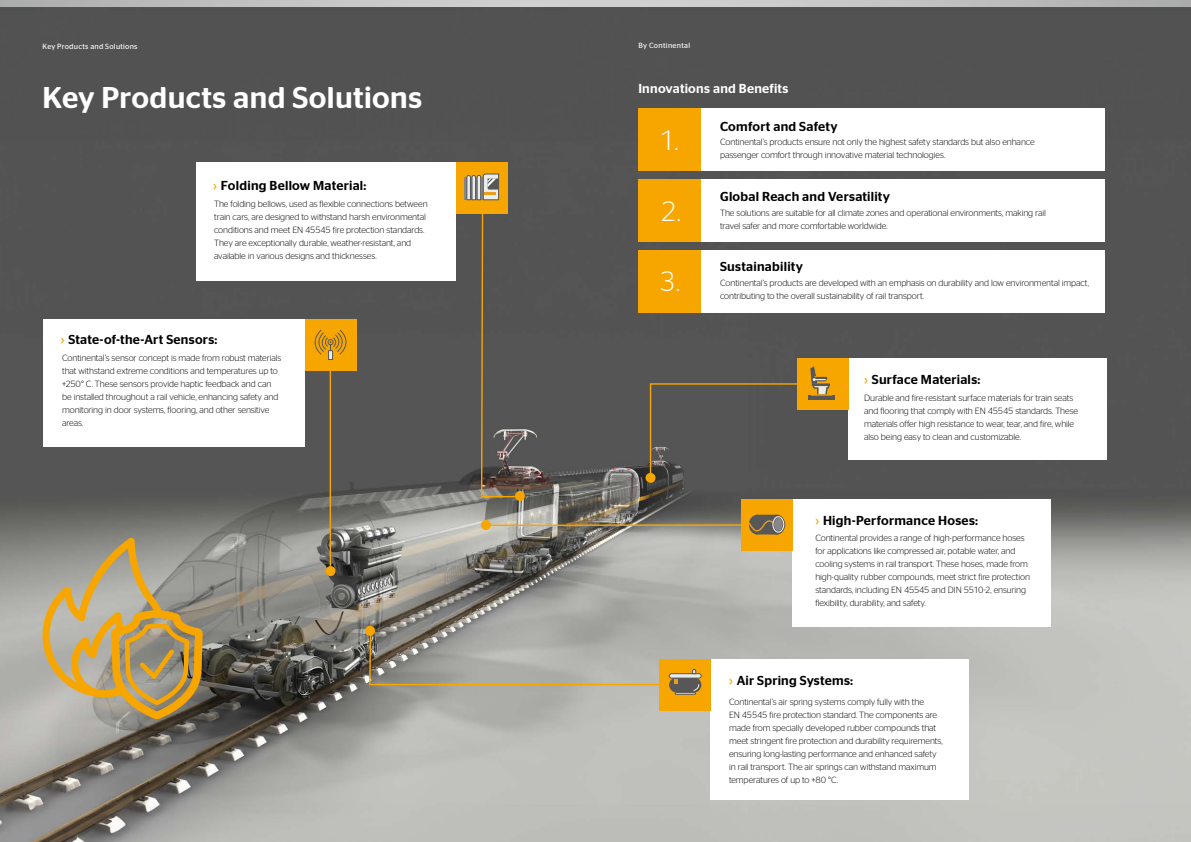
<style>
.page{position:relative;width:1191px;height:842px;background:#fff}
.page>*{position:absolute;margin:0;border:0;box-sizing:border-box;transform-origin:0 0}
.t1{font:500 30px "Continental Stag Sans";letter-spacing:.015em;color:#fff}
.t2{font:300 28px "Continental Stag Sans";color:#fff}
.t3{font:500 13px "Continental Stag Sans";letter-spacing:.02em;color:#000}
.t4{font:500 13px "Continental Stag Sans";letter-spacing:.02em;color:#fff}
.t5{font:300 9px/13px "Continental Stag Sans";letter-spacing:-.01em;color:#000}
.t6{font:7.5px "Continental Stag Sans";letter-spacing:.04em;color:#fff}
.s1{font-weight:400;color:#f7a600}
</style>
<div class="page">
<img style="left:0;top:7px;width:1191px;height:835px">
<div style="left:700px;top:108px;width:404px;height:63px;background:#fff"></div>
<div style="left:638px;top:108px;width:62px;height:63px;background:#f7a600"></div>
<div style="left:700px;top:179px;width:404px;height:62px;background:#fff"></div>
<div style="left:638px;top:179px;width:62px;height:62px;background:#f7a600"></div>
<div style="left:700px;top:250px;width:404px;height:63px;background:#fff"></div>
<div style="left:638px;top:250px;width:62px;height:63px;background:#f7a600"></div>
<div style="left:197px;top:162px;width:259px;height:119px;background:#fff"></div>
<div style="left:456px;top:162px;width:51px;height:51px;background:#f7a600"></div>
<div style="left:464px;top:177px;width:19px;height:22px;background:#878788"></div>
<svg style="left:466px;top:173px;width:33px;height:28px"></svg>
<div style="left:848px;top:359px;width:258px;height:101px;background:#fff"></div>
<div style="left:797px;top:359px;width:51px;height:51px;background:#f7a600"></div>
<hr style="left:808px;top:396px;width:27px;height:4px;background:#585757">
<svg style="left:810px;top:366px;width:22px;height:30px"></svg>
<div style="left:792px;top:499px;width:258px;height:128px;background:#fff"></div>
<div style="left:741px;top:499px;width:51px;height:51px;background:#f7a600"></div>
<svg style="left:749px;top:515px;width:35px;height:19px"></svg>
<div style="left:774px;top:518px;width:8px;height:13px;background:#878788;border-radius:50%"></div>
<div style="left:772px;top:516px;width:12px;height:17px;border:1px solid #e8ecea;border-radius:50%"></div>
<div style="left:710px;top:659px;width:258px;height:140px;background:#fff"></div>
<div style="left:43px;top:320px;width:262px;height:127px;background:#fff"></div>
<div style="left:659px;top:659px;width:51px;height:51px;background:#f7a600"></div>
<div style="left:305px;top:320px;width:51px;height:51px;background:#f7a600"></div>
<svg style="left:669px;top:677px;width:32px;height:16px"></svg>
<div style="left:675px;top:692px;width:21px;height:3px;border:1px solid #585757"></div>
<hr style="left:669px;top:674px;width:32px;height:4px;background:#e8ecea;border-radius:2px">
<div style="left:669px;top:673px;width:32px;height:5px;border:1px solid #585757;border-radius:2px"></div>
<svg style="left:675px;top:668px;width:24px;height:26px"></svg>
<svg style="left:315px;top:330px;width:31px;height:30px"></svg>
<div style="left:515px;top:491px;width:10px;height:10px;background:#f7a600;border-radius:50%"></div>
<div style="left:481px;top:520px;width:10px;height:10px;background:#f7a600;border-radius:50%"></div>
<div style="left:365px;top:626px;width:10px;height:10px;background:#f7a600;border-radius:50%"></div>
<div style="left:325px;top:566px;width:10px;height:10px;background:#f7a600;border-radius:50%"></div>
<svg style="left:480px;top:211px;width:41px;height:287px;background:#5e5950"></svg>
<svg style="left:649px;top:383px;width:151px;height:92px;background:#595651"></svg>
<div style="left:645px;top:473px;width:10px;height:10px;background:#f7a600;border-radius:50%"></div>
<svg style="left:490px;top:524px;width:251px;height:3px"></svg>
<hr style="left:330px;top:371px;width:1px;height:200px;background:#f7a600">
<svg style="left:368px;top:630px;width:292px;height:56px;background:#a6a49a"></svg>
<svg style="left:35px;top:538px;width:168px;height:181px;background:#b3a176"></svg>
<p class="t6" style="left:43px;top:42px;width:97px">Key Products and Solutions</p>
<p class="t6" style="left:638px;top:41px;width:53px">By Continental</p>
<h1 class="t1" style="left:43px;top:80px;width:381px">Key Products and Solutions</h1>
<h3 class="t4" style="left:638px;top:81px;width:151px">Innovations and Benefits</h3>
<p class="t5" style="left:720px;top:135px;width:316px">Continental’s products ensure not only the highest safety standards but also enhance passenger comfort through innovative material technologies.</p>
<h3 class="t3" style="left:720px;top:119px;width:119px">Comfort and Safety</h3>
<h2 class="t2" style="left:659px;top:125px;width:21px">1.</h2>
<h3 class="t3" style="left:213px;top:178px;width:155px"><span class="s1">›</span> Folding Bellow Material:</h3>
<p class="t5" style="left:214px;top:197px;width:215px">The folding bellows, used as flexible connections between train cars, are designed to withstand harsh environmental conditions and meet EN 45545 fire protection standards.<br>They are exceptionally durable, weather-resistant, and available in various designs and thicknesses.</p>
<h3 class="t3" style="left:61px;top:332px;width:158px"><span class="s1">›</span> State-of-the-Art Sensors:</h3>
<p class="t5" style="left:62px;top:351px;width:221px">Continental’s sensor concept is made from robust materials that withstand extreme conditions and temperatures up to +250° C. These sensors provide haptic feedback and can be installed throughout a rail vehicle, enhancing safety and monitoring in door systems, flooring, and other sensitive areas.</p>
<h2 class="t2" style="left:660px;top:195px;width:22px">2.</h2>
<h2 class="t2" style="left:659px;top:266px;width:22px">3.</h2>
<h3 class="t3" style="left:720px;top:189px;width:171px">Global Reach and Versatility</h3>
<p class="t5" style="left:720px;top:206px;width:327px">The solutions are suitable for all climate zones and operational environments, making rail travel safer and more comfortable worldwide.</p>
<h3 class="t3" style="left:720px;top:259px;width:84px">Sustainability</h3>
<p class="t5" style="left:720px;top:276px;width:370px">Continental’s products are developed with an emphasis on durability and low environmental impact, contributing to the overall sustainability of rail transport.</p>
<h3 class="t3" style="left:864px;top:372px;width:118px"><span class="s1">›</span> Surface Materials:</h3>
<p class="t5" style="left:864px;top:391px;width:215px">Durable and fire-resistant surface materials for train seats and flooring that comply with EN 45545 standards. These materials offer high resistance to wear, tear, and fire, while also being easy to clean and customizable.</p>
<h3 class="t3" style="left:815px;top:513px;width:164px"><span class="s1">›</span> High-Performance Hoses:</h3>
<p class="t5" style="left:815px;top:531px;width:216px">Continental provides a range of high-performance hoses for applications like compressed air, potable water, and cooling systems in rail transport. These hoses, made from high-quality rubber compounds, meet strict fire protection standards, including EN 45545 and DIN 5510-2, ensuring flexibility, durability, and safety.</p>
<h3 class="t3" style="left:729px;top:673px;width:126px"><span class="s1">›</span> Air Spring Systems:</h3>
<p class="t5" style="left:729px;top:695px;width:215px">Continental’s air spring systems comply fully with the<br>EN 45545 fire protection standard. The components are made from specially developed rubber compounds that meet stringent fire protection and durability requirements, ensuring long-lasting performance and enhanced safety in rail transport. The air springs can withstand maximum temperatures of up to +80 °C.</p>
</div>
